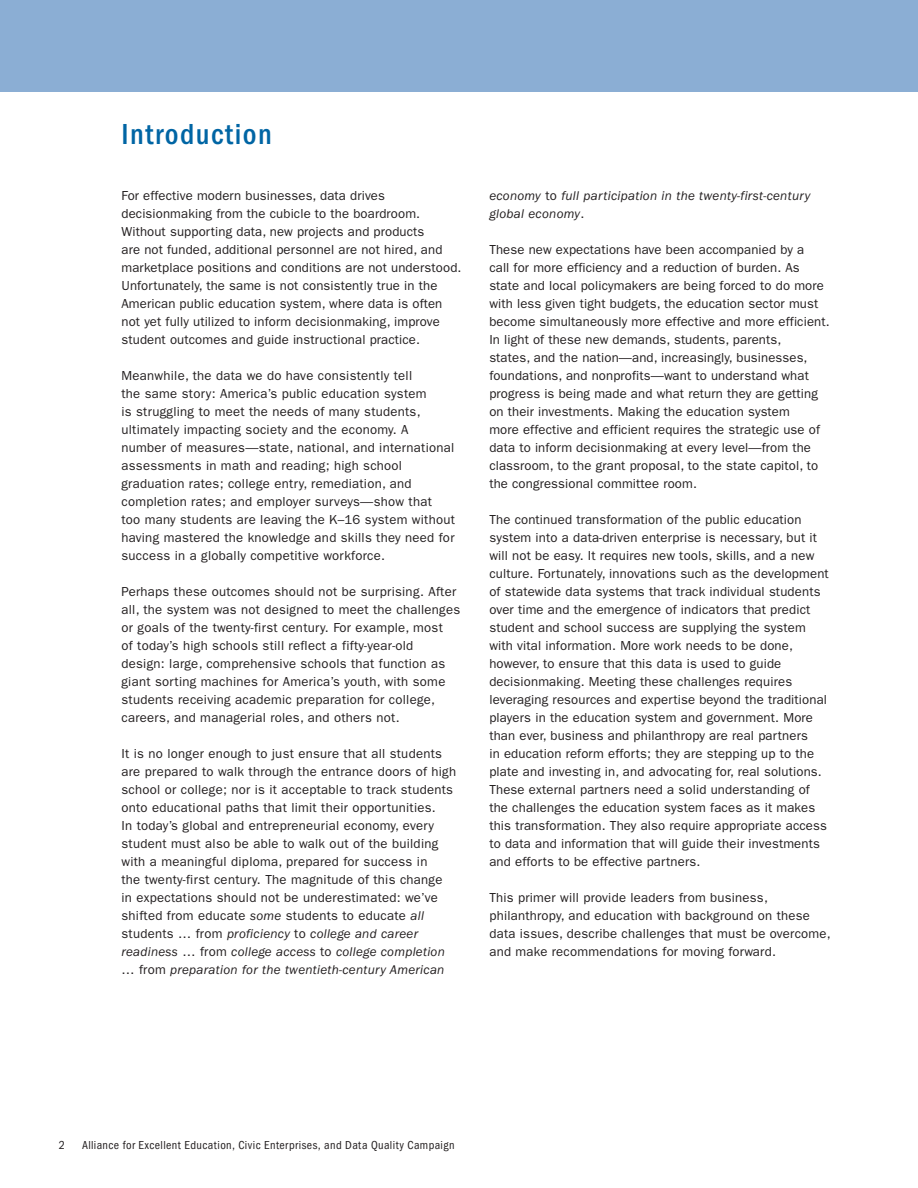
<style>
.page{position:relative;width:918px;height:1188px;background:#fff}
.page>*{position:absolute;margin:0;border:0;box-sizing:border-box;transform-origin:0 0}
.heading{font:500 condensed 30px "Franklin Gothic";letter-spacing:.05em;color:#0065a4}
.body{font:13.2px/18px "Franklin Gothic";letter-spacing:.01em;color:#231f20}
.body-2{font:italic 13.2px/18px "Franklin Gothic";letter-spacing:.02em;color:#231f20}
.t1{font:condensed 12px "Franklin Gothic";letter-spacing:.035em;color:#231f20}
.s1{font-style:italic}
.s2{font-style:normal}
</style>
<div class="page">
<div style="left:0;top:0;width:918px;height:92px;background:#8baed4"></div>
<p class="heading" style="left:122px;top:117px;width:152px">Introduction</p>
<p class="body" style="left:122px;top:187px;width:342px">For effective modern businesses, data drives decisionmaking from the cubicle to the boardroom.<br>Without supporting data, new projects and products<br>are not funded, additional personnel are not hired, and marketplace positions and conditions are not understood.<br>Unfortunately, the same is not consistently true in the American public education system, where data is often not yet fully utilized to inform decisionmaking, improve student outcomes and guide instructional practice.</p>
<p class="body" style="left:122px;top:367px;width:335px">Meanwhile, the data we do have consistently tell<br>the same story: America’s public education system<br>is struggling to meet the needs of many students, ultimately impacting society and the economy. A number of measures—state, national, and international assessments in math and reading; high school graduation rates; college entry, remediation, and completion rates; and employer surveys—show that<br>too many students are leaving the K–16 system without having mastered the knowledge and skills they need for success in a globally competitive workforce.</p>
<p class="body" style="left:122px;top:583px;width:340px">Perhaps these outcomes should not be surprising. After all, the system was not designed to meet the challenges or goals of the twenty-first century. For example, most<br>of today’s high schools still reflect a fifty-year-old<br>design: large, comprehensive schools that function as giant sorting machines for America’s youth, with some students receiving academic preparation for college, careers, and managerial roles, and others not.</p>
<p class="body" style="left:122px;top:745px;width:336px">It is no longer enough to just ensure that all students are prepared to walk through the entrance doors of high school or college; nor is it acceptable to track students onto educational paths that limit their opportunities.<br>In today’s global and entrepreneurial economy, every student must also be able to walk out of the building with a meaningful diploma, prepared for success in<br>the twenty-first century. The magnitude of this change in expectations should not be underestimated: we’ve shifted from educate <span class="s1">some</span> students to educate <span class="s1">all </span>students … from <span class="s1">proficiency</span> to <span class="s1">college and career readiness</span> … from <span class="s1">college access</span> to <span class="s1">college completion </span>… from <span class="s1">preparation for the twentieth-century American</span></p>
<p class="body-2" style="left:489px;top:187px;width:323px">economy <span class="s2">to</span> full participation in the twenty-first-century global economy<span class="s2">.</span></p>
<p class="body" style="left:489px;top:241px;width:342px">These new expectations have been accompanied by a<br>call for more efficiency and a reduction of burden. As state and local policymakers are being forced to do more with less given tight budgets, the education sector must become simultaneously more effective and more efficient.<br>In light of these new demands, students, parents,<br>states, and the nation—and, increasingly, businesses, foundations, and nonprofits—want to understand what progress is being made and what return they are getting on their investments. Making the education system<br>more effective and efficient requires the strategic use of data to inform decisionmaking at every level—from the classroom, to the grant proposal, to the state capitol, to the congressional committee room.</p>
<p class="body" style="left:489px;top:511px;width:341px">The continued transformation of the public education system into a data-driven enterprise is necessary, but it will not be easy. It requires new tools, skills, and a new culture. Fortunately, innovations such as the development of statewide data systems that track individual students over time and the emergence of indicators that predict student and school success are supplying the system with vital information. More work needs to be done, however, to ensure that this data is used to guide decisionmaking. Meeting these challenges requires leveraging resources and expertise beyond the traditional players in the education system and government. More than ever, business and philanthropy are real partners<br>in education reform efforts; they are stepping up to the plate and investing in, and advocating for, real solutions.<br>These external partners need a solid understanding of the challenges the education system faces as it makes this transformation. They also require appropriate access to data and information that will guide their investments and efforts to be effective partners.</p>
<p class="body" style="left:489px;top:889px;width:343px">This primer will provide leaders from business, philanthropy, and education with background on these data issues, describe challenges that must be overcome, and make recommendations for moving forward.</p>
<p class="t1" style="left:59px;top:1138px;width:8px">2</p>
<p class="t1" style="left:82px;top:1138px;width:374px">Alliance for Excellent Education, Civic Enterprises, and Data Quality Campaign</p>
</div>
